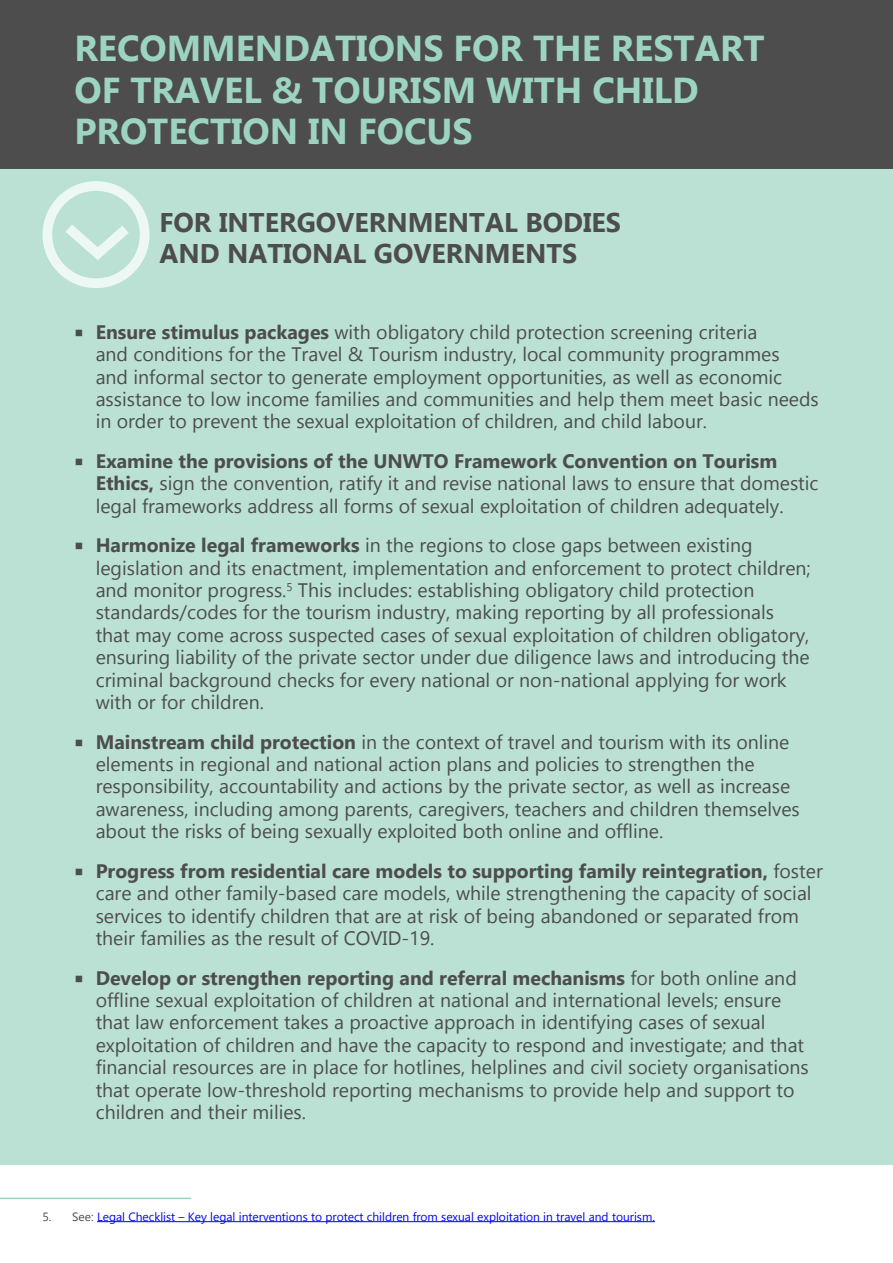
<style>
.page{position:relative;width:893px;height:1263px;background:#fff}
.page>*{position:absolute;margin:0;border:0;box-sizing:border-box;transform-origin:0 0}
.t1{font:700 36px/41.4px "Gadugi";color:#9dd4c1}
.t2{font:700 27px/31px "Gadugi";color:#4d4d4d}
.t3{font:19.5px/22.4px "Gadugi";color:#4d4d4d}
.t4{font:12px "Gadugi";color:#00f}
.s1{font-weight:700}
.s2{color:#4d4d4d}
</style>
<div class="page">
<div style="left:0;top:0;width:893px;height:192px;background:#4d4d4d"></div>
<div style="left:0;top:169px;width:893px;height:995px;background:#bae1d4"></div>
<hr style="left:0;top:1197px;width:191px;height:2px;background:#9dd4c1">
<hr style="left:97px;top:1221px;width:558px;height:1px;background:#00f">
<div style="left:43px;top:181px;width:107px;height:107px;border:10px solid #fff;border-radius:50%"></div>
<svg style="left:59px;top:225px;width:77px;height:42px"></svg>
<h1 class="t1" style="left:74px;top:28px;width:692px">RECOMMENDATIONS FOR THE RESTART<br>OF TRAVEL &amp; TOURISM WITH CHILD<br>PROTECTION IN FOCUS</h1>
<h2 class="t2" style="left:159px;top:207px;width:463px">FOR INTERGOVERNMENTAL BODIES<br>AND NATIONAL GOVERNMENTS</h2>
<p class="t3" style="left:96px;top:321px;width:725px"><span class="s1">Ensure stimulus packages</span> with obligatory child protection screening criteria<br>and conditions for the Travel &amp; Tourism industry, local community programmes<br>and informal sector to generate employment opportunities, as well as economic assistance to low income families and communities and help them meet basic needs in order to prevent the sexual exploitation of children, and child labour.</p>
<p class="t3" style="left:96px;top:450px;width:724px"><span class="s1">Examine the provisions of the UNWTO Framework Convention on Tourism<br>Ethics,</span> sign the convention, ratify it and revise national laws to ensure that domestic legal frameworks address all forms of sexual exploitation of children adequately.</p>
<p class="t3" style="left:96px;top:534px;width:717px"><span class="s1">Harmonize legal frameworks</span> in the regions to close gaps between existing legislation and its enactment, implementation and enforcement to protect children; and monitor progress.<sup>5</sup> This includes: establishing obligatory child protection standards/codes for the tourism industry, making reporting by all professionals that may come across suspected cases of sexual exploitation of children obligatory, ensuring liability of the private sector under due diligence laws and introducing the criminal background checks for every national or non-national applying for work with or for children.</p>
<p class="t3" style="left:96px;top:730px;width:706px"><span class="s1">Mainstream child protection</span> in the context of travel and tourism with its online elements in regional and national action plans and policies to strengthen the responsibility, accountability and actions by the private sector, as well as increase awareness, including among parents, caregivers, teachers and children themselves about the risks of being sexually exploited both online and offline.</p>
<p class="t3" style="left:96px;top:859px;width:729px"><span class="s1">Progress from residential care models to supporting family reintegration,</span> foster care and other family-based care models, while strengthening the capacity of social services to identify children that are at risk of being abandoned or separated from their families as the result of COVID-19.</p>
<p class="t3" style="left:96px;top:966px;width:715px"><span class="s1">Develop or strengthen reporting and referral mechanisms</span> for both online and offline sexual exploitation of children at national and international levels; ensure that law enforcement takes a proactive approach in identifying cases of sexual exploitation of children and have the capacity to respond and investigate; and that financial resources are in place for hotlines, helplines and civil society organisations that operate low-threshold reporting mechanisms to provide help and support to children and their milies.</p>
<p class="t4" style="left:43px;top:1209px;width:614px"><span class="s2">5. See:</span> Legal Checklist – Key legal interventions to protect children from sexual exploitation in travel and tourism.</p>
</div>
